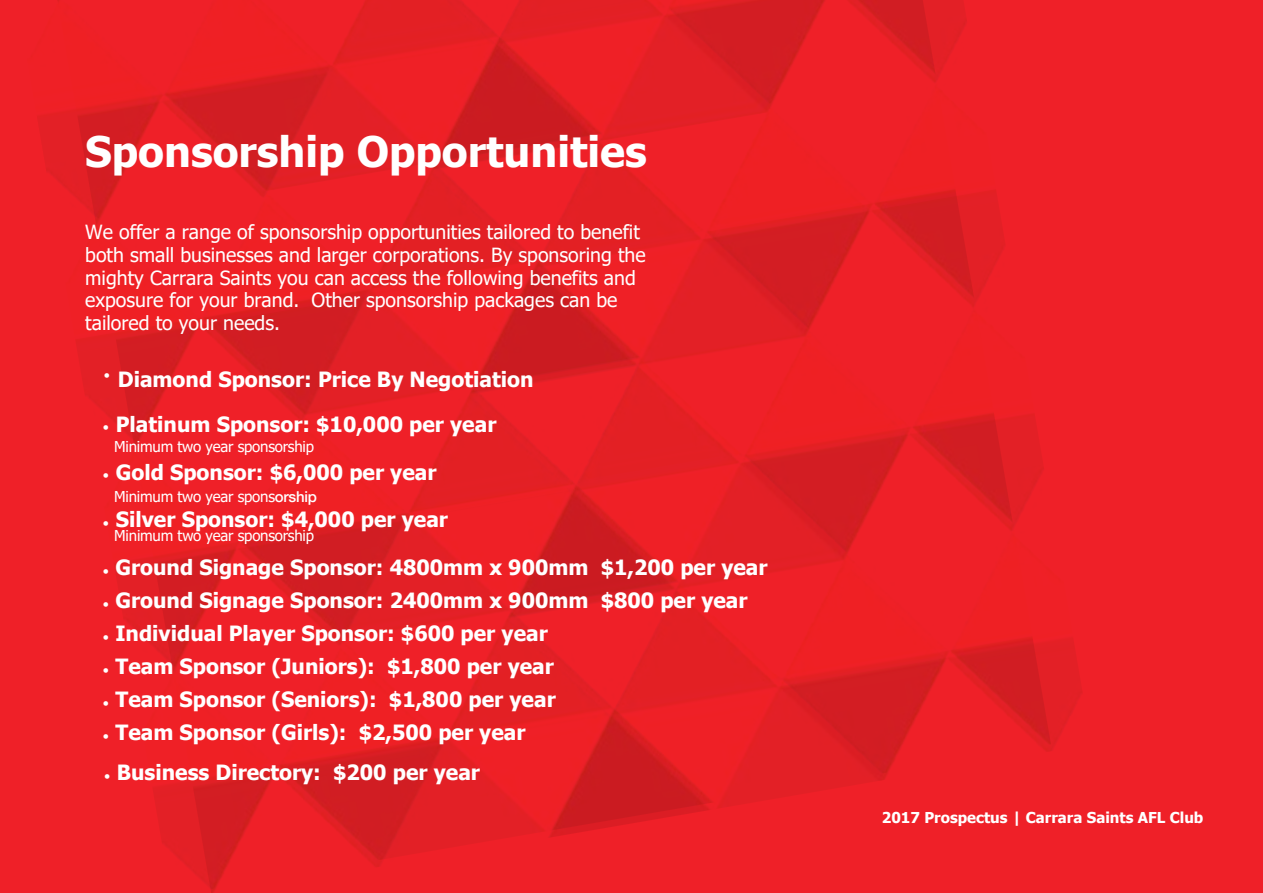
<style>
.page{position:relative;width:1263px;height:893px;background:#ef2028}
.page>*{position:absolute;margin:0;border:0;box-sizing:border-box;transform-origin:0 0}
.t1{font:700 42px "Tahoma";color:#fff}
.t2{font:700 21px "Tahoma";color:#fff}
.t3{font:19.5px/22.8px "Tahoma";color:#fff}
.t4{font:15px "Tahoma";letter-spacing:-.015em;color:#fff}
.t5{font:700 15px "Tahoma";color:#fff}
.s1{font-family:"Helvetica Neue"}
.s2{font-family:"Helvetica Neue";font-weight:500}
</style>
<div class="page">
<img style="left:37px;top:0;width:1014px;height:893px">
<h1 class="t1" style="left:85px;top:122px;width:563px">Sponsorship Opportunities</h1>
<p class="t3" style="left:85px;top:222px;width:562px">We offer a range of sponsorship opportunities tailored to benefit both small businesses and larger corporations. By sponsoring the mighty Carrara Saints you can access the following benefits and exposure for your brand. Other sponsorship packages can be tailored to your needs.</p>
<p class="t2" style="left:103px;top:364px;width:432px"><sup>•</sup> Diamond Sponsor: Price By Negotiation</p>
<p class="t2" style="left:102px;top:409px;width:396px"><span class="s1">•</span> Platinum Sponsor: $10,000 per year</p>
<p class="t4" style="left:114px;top:437px;width:201px">Minimum two year sponsorship</p>
<p class="t2" style="left:102px;top:457px;width:336px"><span class="s1">•</span> Gold Sponsor: $6,000 per year</p>
<p class="t4" style="left:114px;top:487px;width:204px">Minimum two year spons<span class="s2">orship</span></p>
<p class="t2" style="left:102px;top:505px;width:347px"><span class="s1">•</span> Silver Sponsor: $4,000 per year</p>
<p class="t4" style="left:114px;top:525px;width:201px">Minimum two year sponsorship</p>
<p class="t2" style="left:102px;top:553px;width:667px"><span class="s1">•</span> Ground Signage Sponsor: 4800mm x 900mm $1,200 per year</p>
<p class="t2" style="left:102px;top:586px;width:647px"><span class="s1">•</span> Ground Signage Sponsor: 2400mm x 900mm $800 per year</p>
<p class="t2" style="left:102px;top:619px;width:447px"><span class="s1">•</span> Individual Player Sponsor: $600 per year</p>
<p class="t2" style="left:102px;top:652px;width:453px"><span class="s1">•</span> Team Sponsor (Juniors): $1,800 per year</p>
<p class="t2" style="left:102px;top:685px;width:455px"><span class="s1">•</span> Team Sponsor (Seniors): $1,800 per year</p>
<p class="t2" style="left:102px;top:718px;width:425px"><span class="s1">•</span> Team Sponsor (Girls): $2,500 per year</p>
<p class="t2" style="left:104px;top:757px;width:378px"><span class="s1">•</span> Business Directory: $200 per year</p>
<p class="t5" style="left:882px;top:807px;width:323px">2017 Prospectus | Carrara Saints AFL Club</p>
</div>
